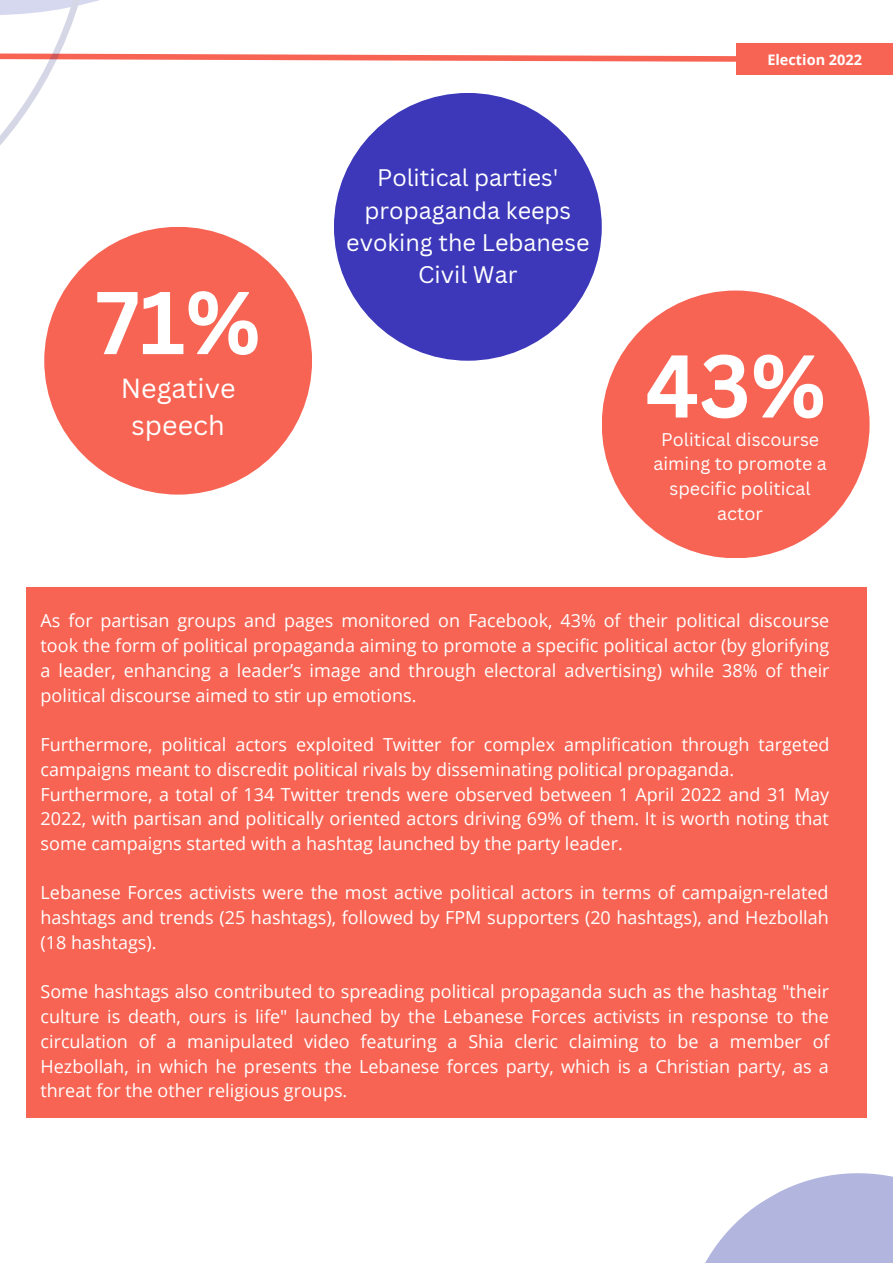
<style>
.page{position:relative;width:893px;height:1264px;background:#fff}
.page>*{position:absolute;margin:0;border:0;box-sizing:border-box;transform-origin:0 0}
.t1{font:700 86.85px "Canva Sans";color:#fff}
.t2{font:26.85px/37px "Canva Sans";color:#fff;text-align:center}
.t3{font:23.4px/32.4px "Canva Sans";color:#fff;text-align:center}
.t4{font:18px/24.8px "Open Sans";color:#fff;text-align:justify}
.t5{font:17.85px/24.8px "Canva Sans";color:#fff;text-align:center}
.t6{font:700 14.55px "Open Sans";color:#fff}
</style>
<div class="page">
<div style="left:735px;top:43px;width:157px;height:32px;background:#f76454"></div>
<svg style="left:259px;top:51px;width:477px;height:14px"></svg>
<div style="left:26px;top:587px;width:840px;height:530px;background:#f76454"></div>
<svg style="left:0;top:0;width:259px;height:145px"></svg>
<svg style="left:618px;top:1108px;width:274px;height:154px"></svg>
<div style="left:601px;top:290px;width:268px;height:268px;background:#f76454;border-radius:50%"></div>
<div style="left:44px;top:227px;width:268px;height:267px;background:#f76454;border-radius:50%"></div>
<div style="left:334px;top:93px;width:267px;height:268px;background:#3c38b9;border-radius:50%"></div>
<p class="t1" style="left:96px;top:261px;width:166px">71%</p>
<p class="t2" style="left:121px;top:369px;width:116px">Negative speech</p>
<p class="t3" style="left:346px;top:161px;width:244px">Political parties' propaganda keeps evoking the Lebanese<br>Civil War</p>
<p class="t6" style="left:767px;top:49px;width:96px">Election 2022</p>
<p class="t1" style="left:645px;top:325px;width:182px">43%</p>
<p class="t5" style="left:661px;top:426px;width:159px">Political discourse</p>
<p class="t5" style="left:653px;top:451px;width:175px">aiming to promote a specific political actor</p>
<p class="t4" style="left:41px;top:608px;width:790px">As for partisan groups and pages monitored on Facebook, 43% of their political discourse took the form of political propaganda aiming to promote a specific political actor (by glorifying a leader, enhancing a leader’s image and through electoral advertising) while 38% of their political discourse aimed to stir up emotions.</p>
<p class="t4" style="left:41px;top:731px;width:790px">Furthermore, political actors exploited Twitter for complex amplification through targeted campaigns meant to discredit political rivals by disseminating political propaganda.</p>
<p class="t4" style="left:41px;top:781px;width:790px">Furthermore, a total of 134 Twitter trends were observed between 1 April 2022 and 31 May 2022, with partisan and politically oriented actors driving 69% of them. It is worth noting that some campaigns started with a hashtag launched by the party leader.</p>
<p class="t4" style="left:41px;top:880px;width:789px">Lebanese Forces activists were the most active political actors in terms of campaign-related hashtags and trends (25 hashtags), followed by FPM supporters (20 hashtags), and Hezbollah (18 hashtags).</p>
<p class="t4" style="left:41px;top:979px;width:790px">Some hashtags also contributed to spreading political propaganda such as the hashtag "their culture is death, ours is life" launched by the Lebanese Forces activists in response to the circulation of a manipulated video featuring a Shia cleric claiming to be a member of Hezbollah, in which he presents the Lebanese forces party, which is a Christian party, as a threat for the other religious groups.</p>
</div>
